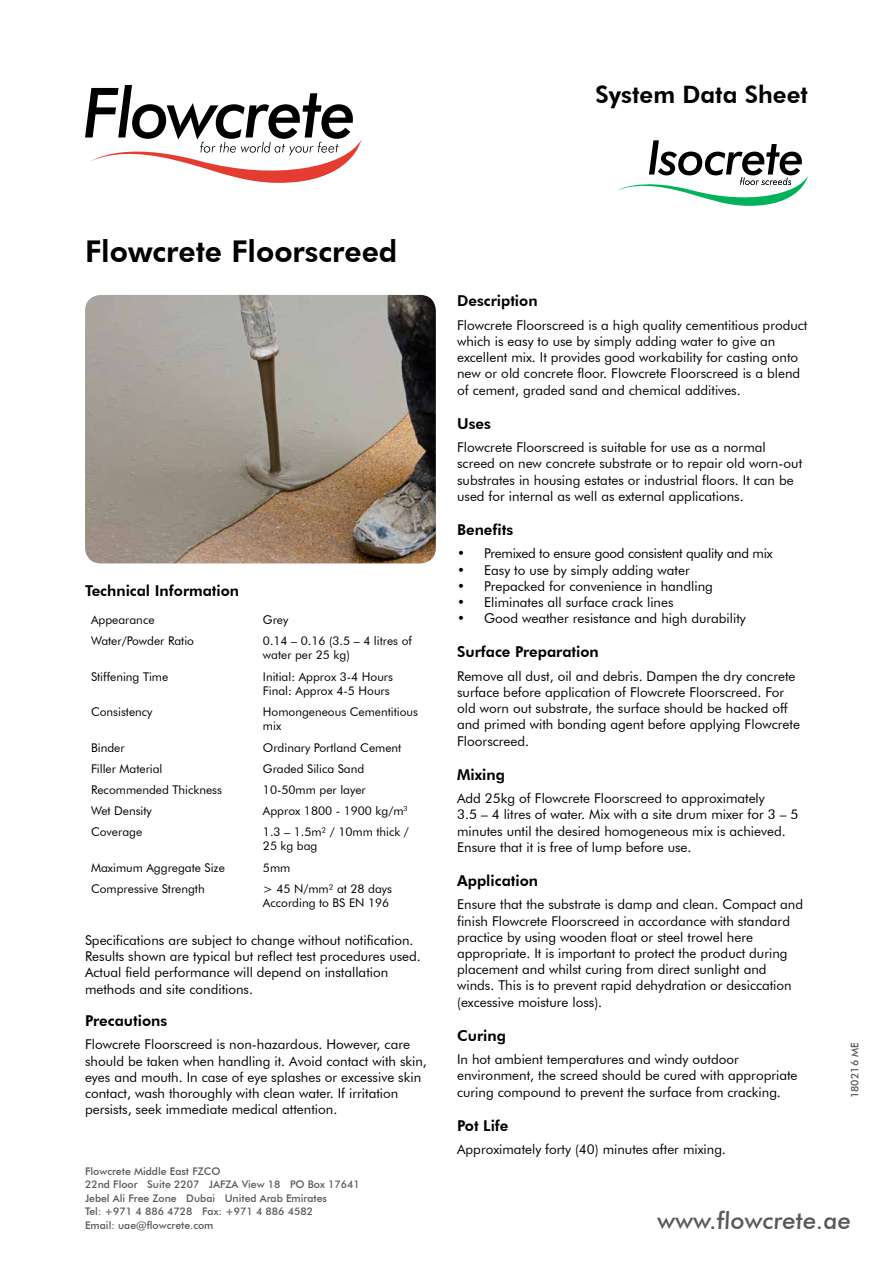
<style>
.page{position:relative;width:893px;height:1263px;background:#fff}
.page>*{position:absolute;margin:0;border:0;box-sizing:border-box;transform-origin:0 0}
.t1{font:800 30px "Futura BT";color:#000}
.t2{font:500 24px "Futura BT";color:#58595b}
.t3{font:800 24px "Futura BT";color:#000}
.t4{font:800 15px "Futura BT";color:#000}
.t5{font:13.5px/16.2px "Futura BT";color:#000}
.t6{font:13.5px "Futura BT";letter-spacing:-.02em;color:#000}
.t7{font:12px/14.4px "Futura BT";color:#000}
.t8{font:500 10.5px/13.5px "Futura BT";color:#58595b}
</style>
<div class="page">
<svg style="left:85px;top:85px;width:276px;height:98px"></svg>
<img style="left:85px;top:295px;width:351px;height:268px">
<svg style="left:617px;top:140px;width:191px;height:66px"></svg>
<h2 class="t3" style="left:595px;top:80px;width:214px">System Data Sheet</h2>
<h1 class="t1" style="left:85px;top:233px;width:314px">Flowcrete Floorscreed</h1>
<p class="t4" style="left:85px;top:581px;width:156px">Technical Information</p>
<p class="t7" style="left:91px;top:612px;width:65px">Appearance</p>
<p class="t7" style="left:263px;top:612px;width:27px">Grey</p>
<p class="t7" style="left:91px;top:633px;width:105px">Water/Powder Ratio</p>
<p class="t7" style="left:263px;top:633px;width:151px">0.14 – 0.16 (3.5 – 4 litres of water per 25 kg)</p>
<p class="t7" style="left:91px;top:669px;width:79px">Stiffening Time</p>
<p class="t7" style="left:263px;top:669px;width:132px">Initial: Approx 3-4 Hours<br>Final: Approx 4-5 Hours</p>
<p class="t7" style="left:91px;top:704px;width:63px">Consistency</p>
<p class="t7" style="left:263px;top:704px;width:157px">Homongeneous Cementitious mix</p>
<p class="t7" style="left:91px;top:740px;width:35px">Binder</p>
<p class="t7" style="left:263px;top:740px;width:140px">Ordinary Portland Cement</p>
<p class="t7" style="left:91px;top:761px;width:73px">Filler Material</p>
<p class="t7" style="left:263px;top:761px;width:103px">Graded Silica Sand</p>
<p class="t7" style="left:91px;top:782px;width:133px">Recommended Thickness</p>
<p class="t7" style="left:263px;top:782px;width:104px">10-50mm per layer</p>
<p class="t7" style="left:91px;top:803px;width:62px">Wet Density</p>
<p class="t7" style="left:263px;top:803px;width:146px">Approx 1800 - 1900 kg/m<sup>3</sup></p>
<p class="t7" style="left:91px;top:824px;width:53px">Coverage</p>
<p class="t7" style="left:263px;top:824px;width:148px">1.3 – 1.5m² / 10mm thick /<br>25 kg bag</p>
<p class="t7" style="left:91px;top:860px;width:135px">Maximum Aggregate Size</p>
<p class="t7" style="left:263px;top:860px;width:29px">5mm</p>
<p class="t7" style="left:91px;top:881px;width:115px">Compressive Strength</p>
<p class="t7" style="left:263px;top:881px;width:131px">&gt; 45 N/mm² at 28 days<br>According to BS EN 196</p>
<p class="t5" style="left:85px;top:932px;width:337px">Specifications are subject to change without notification.<br>Results shown are typical but reflect test procedures used.<br>Actual field performance will depend on installation methods and site conditions.</p>
<p class="t4" style="left:85px;top:1011px;width:84px">Precautions</p>
<p class="t5" style="left:85px;top:1036px;width:343px">Flowcrete Floorscreed is non-hazardous. However, care should be taken when handling it. Avoid contact with skin, eyes and mouth. In case of eye splashes or excessive skin contact, wash thoroughly with clean water. If irritation persists, seek immediate medical attention.</p>
<p class="t8" style="left:85px;top:1164px;width:276px">Flowcrete Middle East FZCO<br>22nd Floor Suite 2207 JAFZA View 18 PO Box 17641<br>Jebel Ali Free Zone Dubai United Arab Emirates<br>Tel: +971 4 886 4728 Fax: +971 4 886 4582<br>Email: uae@flowcrete.com</p>
<p class="t4" style="left:457px;top:292px;width:82px">Description</p>
<p class="t5" style="left:457px;top:317px;width:352px">Flowcrete Floorscreed is a high quality cementitious product which is easy to use by simply adding water to give an excellent mix. It provides good workability for casting onto new or old concrete floor. Flowcrete Floorscreed is a blend of cement, graded sand and chemical additives.</p>
<p class="t4" style="left:457px;top:414px;width:35px">Uses</p>
<p class="t5" style="left:457px;top:439px;width:347px">Flowcrete Floorscreed is suitable for use as a normal screed on new concrete substrate or to repair old worn-out substrates in housing estates or industrial floors. It can be used for internal as well as external applications.</p>
<p class="t4" style="left:457px;top:520px;width:58px">Benefits</p>
<p class="t6" style="left:457px;top:545px;width:317px">• Premixed to ensure good consistent quality and mix</p>
<p class="t5" style="left:457px;top:561px;width:234px">• Easy to use by simply adding water</p>
<p class="t5" style="left:457px;top:578px;width:257px">• Prepacked for convenience in handling</p>
<p class="t5" style="left:457px;top:594px;width:218px">• Eliminates all surface crack lines</p>
<p class="t5" style="left:457px;top:610px;width:290px">• Good weather resistance and high durability</p>
<p class="t4" style="left:457px;top:643px;width:143px">Surface Preparation</p>
<p class="t5" style="left:457px;top:668px;width:344px">Remove all dust, oil and debris. Dampen the dry concrete surface before application of Flowcrete Floorscreed. For old worn out substrate, the surface should be hacked off and primed with bonding agent before applying Flowcrete Floorscreed.</p>
<p class="t4" style="left:457px;top:765px;width:49px">Mixing</p>
<p class="t5" style="left:457px;top:790px;width:343px">Add 25kg of Flowcrete Floorscreed to approximately<br>3.5 – 4 litres of water. Mix with a site drum mixer for 3 – 5 minutes until the desired homogeneous mix is achieved.<br>Ensure that it is free of lump before use.</p>
<p class="t4" style="left:457px;top:871px;width:83px">Application</p>
<p class="t5" style="left:457px;top:896px;width:348px">Ensure that the substrate is damp and clean. Compact and finish Flowcrete Floorscreed in accordance with standard practice by using wooden float or steel trowel here appropriate. It is important to protect the product during placement and whilst curing from direct sunlight and winds. This is to prevent rapid dehydration or desiccation (excessive moisture loss).</p>
<p class="t4" style="left:457px;top:1026px;width:50px">Curing</p>
<p class="t5" style="left:457px;top:1051px;width:342px">In hot ambient temperatures and windy outdoor environment, the screed should be cured with appropriate curing compound to prevent the surface from cracking.</p>
<p class="t4" style="left:457px;top:1116px;width:53px">Pot Life</p>
<p class="t5" style="left:457px;top:1141px;width:270px">Approximately forty (40) minutes after mixing.</p>
<p class="t8" style="left:848px;top:1098px;width:57px;rotate:-90deg">180216 ME</p>
<h2 class="t2" style="left:657px;top:1206px;width:197px">www.flowcrete.ae</h2>
</div>
